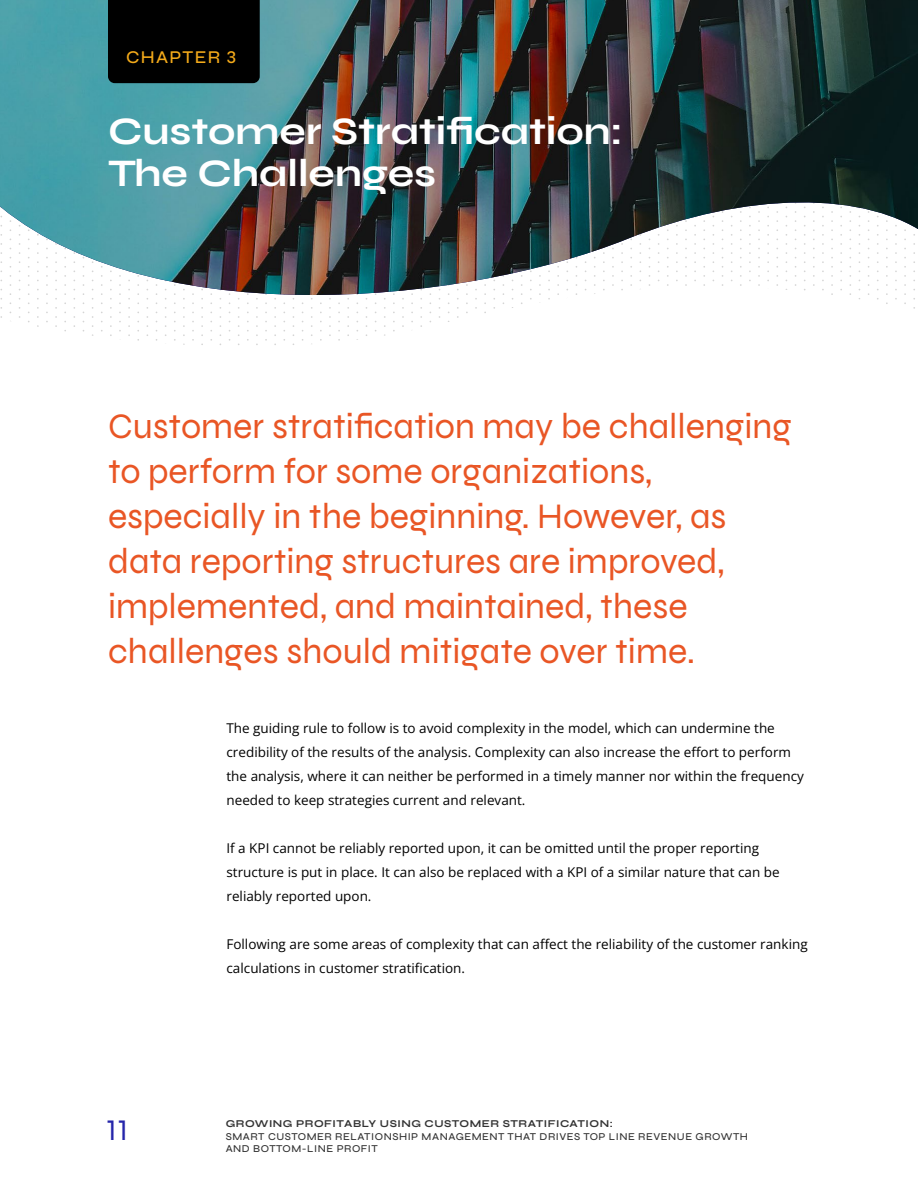
<style>
.page{position:relative;width:918px;height:1188px;background:#fff}
.page>*{position:absolute;margin:0;border:0;box-sizing:border-box;transform-origin:0 0}
.t1{font:700 39px/42px "Syne";color:#fff}
.t2{font:36px/45px "Syne";color:#e95625}
.t3{font:30px "Syne";color:#2525aa}
.t4{font:500 18px "Syne";letter-spacing:.07em;color:#f4aa1a}
.t5{font:13.5px/24px "Open Sans";color:#000}
.t6{font:500 10.5px/12.6px "Syne";letter-spacing:.05em;color:#333}
.t7{font:700 10.5px "Syne";letter-spacing:.05em;color:#333}
</style>
<div class="page">
<img style="left:0;top:0;width:918px;height:295px">
<div style="left:108px;top:0;width:152px;height:83px;background:#000"></div>
<h3 class="t4" style="left:126px;top:46px;width:111px">CHAPTER 3</h3>
<h1 class="t1" style="left:108px;top:109px;width:516px">Customer Stratification:<br>The Challenges</h1>
<p class="t2" style="left:108px;top:403px;width:685px">Customer stratification may be challenging to perform for some organizations, especially in the beginning. However, as data reporting structures are improved, implemented, and maintained, these challenges should mitigate over time.</p>
<h3 class="t3" style="left:107px;top:1112px;width:22px">11</h3>
<p class="t5" style="left:226px;top:716px;width:579px">The guiding rule to follow is to avoid complexity in the model, which can undermine the credibility of the results of the analysis. Complexity can also increase the effort to perform the analysis, where it can neither be performed in a timely manner nor within the frequency needed to keep strategies current and relevant.</p>
<p class="t5" style="left:226px;top:836px;width:555px">If a KPI cannot be reliably reported upon, it can be omitted until the proper reporting structure is put in place. It can also be replaced with a KPI of a similar nature that can be reliably reported upon.</p>
<p class="t5" style="left:226px;top:932px;width:583px">Following are some areas of complexity that can affect the reliability of the customer ranking calculations in customer stratification.</p>
<p class="t7" style="left:226px;top:1117px;width:389px">GROWING PROFITABLY USING CUSTOMER STRATIFICATION:</p>
<p class="t6" style="left:226px;top:1130px;width:524px">SMART CUSTOMER RELATIONSHIP MANAGEMENT THAT DRIVES TOP LINE REVENUE GROWTH<br>AND BOTTOM-LINE PROFIT</p>
</div>
